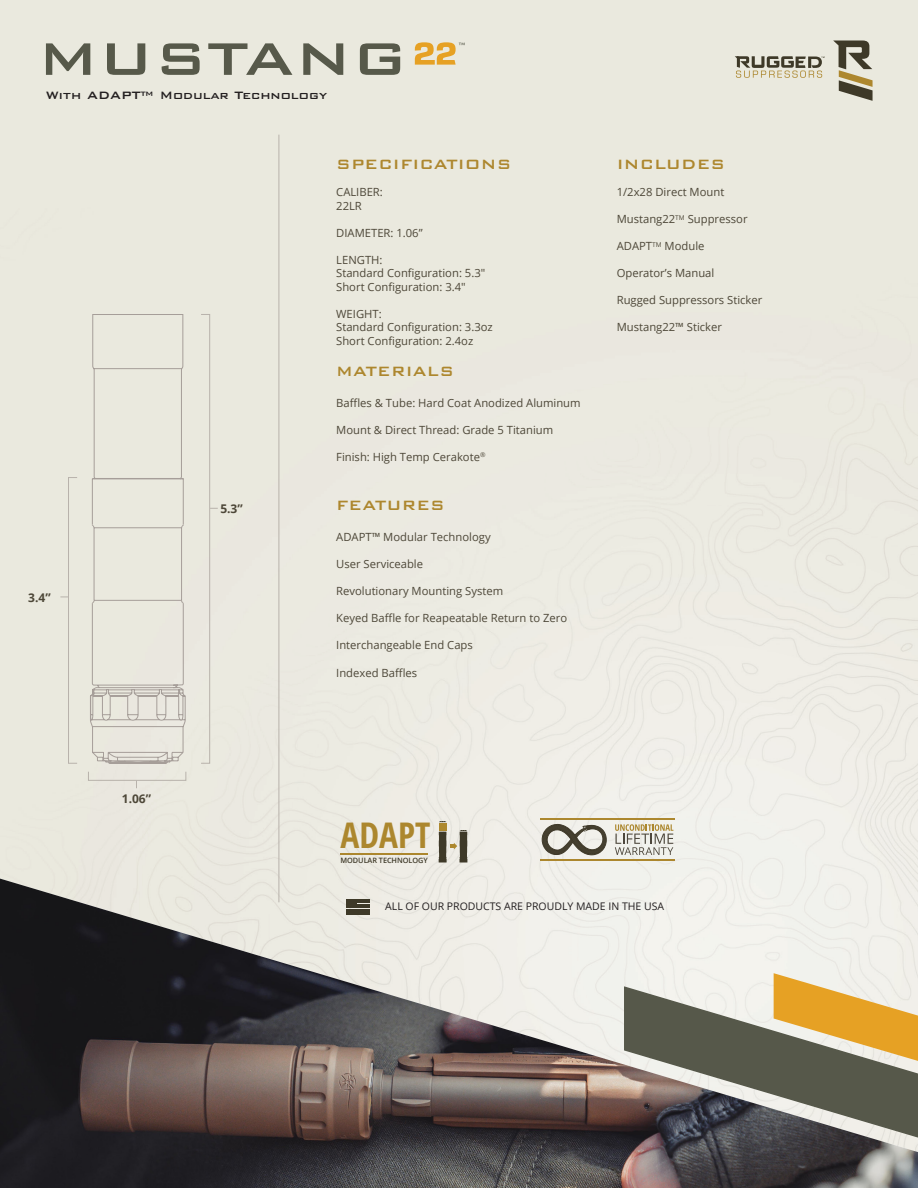
<style>
.page{position:relative;width:918px;height:1188px;background:#fff}
.page>*{position:absolute;margin:0;border:0;box-sizing:border-box;transform-origin:0 0}
.t1{font:700 condensed 35.4px "Open Sans";color:#ac872e}
.t2{font:500 18px "Bank Gothic BT";letter-spacing:.01em;color:#ad872e}
.t3{font:500 14.25px "Bank Gothic BT";color:#231f20}
.t4{font:700 12px "Open Sans";color:#4d4738}
.t5{font:11.25px/13.5px "Open Sans";color:#4d4738}
.t6{font:10.5px "Open Sans";color:#231f20}
.t7{font:600 7.35px "Open Sans";letter-spacing:-.01em;color:#3e3928}
</style>
<div class="page">
<img style="left:0;top:0;width:918px;height:879px">
<img style="left:0;top:879px;width:918px;height:309px">
<svg style="left:833px;top:41px;width:40px;height:60px;background:#a09a86"></svg>
<svg style="left:735px;top:56px;width:90px;height:22px;background:#b3ae9b"></svg>
<svg style="left:623px;top:985px;width:295px;height:158px;background:#77766f"></svg>
<svg style="left:774px;top:973px;width:144px;height:88px;background:#d7b470"></svg>
<div style="left:88px;top:772px;width:98px;height:9px;border:1px solid #b8b2ab"></div>
<div style="left:68px;top:477px;width:9px;height:286px;border:1px solid #b8b2ab"></div>
<div style="left:201px;top:314px;width:9px;height:449px;border:1px solid #b8b2ab"></div>
<div style="left:439px;top:823px;width:7px;height:8px;background:#ad882e"></div>
<svg style="left:439px;top:830px;width:28px;height:33px"></svg>
<hr style="left:340px;top:853px;width:88px;height:1px;background:#ac872e">
<svg style="left:542px;top:824px;width:65px;height:31px;background:#a3a096"></svg>
<hr style="left:540px;top:818px;width:135px;height:2px;background:#ac872e">
<hr style="left:540px;top:859px;width:135px;height:2px;background:#ac872e">
<svg style="left:615px;top:824px;width:58px;height:31px;background:#cac5b5"></svg>
<svg style="left:346px;top:899px;width:24px;height:16px"></svg>
<hr style="left:279px;top:135px;width:1px;height:767px;background:#b8b2ab">
<svg style="left:46px;top:43px;width:44px;height:32px"></svg>
<svg style="left:107px;top:43px;width:38px;height:32px"></svg>
<svg style="left:162px;top:43px;width:38px;height:32px"></svg>
<svg style="left:208px;top:43px;width:84px;height:32px;background:#b3b3a6"></svg>
<svg style="left:303px;top:43px;width:40px;height:32px"></svg>
<svg style="left:360px;top:43px;width:40px;height:32px"></svg>
<svg style="left:415px;top:42px;width:50px;height:23px"></svg>
<svg style="left:90px;top:314px;width:96px;height:450px;background:#e5e3d9"></svg>
<p class="t3" style="left:46px;top:87px;width:283px">With ADAPT™ Modular Technology</p>
<p class="t4" style="left:28px;top:589px;width:24px">3.4”</p>
<p class="t4" style="left:220px;top:500px;width:24px">5.3”</p>
<h2 class="t2" style="left:336px;top:155px;width:176px">SPECIFICATIONS</h2>
<p class="t5" style="left:336px;top:185px;width:48px">CALIBER:<br>22LR</p>
<p class="t5" style="left:336px;top:226px;width:88px">DIAMETER: 1.06”</p>
<p class="t5" style="left:336px;top:253px;width:150px">LENGTH:<br>Standard Configuration: 5.3″<br>Short Configuration: 3.4″</p>
<p class="t5" style="left:336px;top:307px;width:158px">WEIGHT:<br>Standard Configuration: 3.3oz<br>Short Configuration: 2.4oz</p>
<h2 class="t2" style="left:336px;top:362px;width:119px">MATERIALS</h2>
<p class="t5" style="left:336px;top:396px;width:246px">Baffles &amp; Tube: Hard Coat Anodized Aluminum</p>
<p class="t5" style="left:336px;top:423px;width:219px">Mount &amp; Direct Thread: Grade 5 Titanium</p>
<p class="t5" style="left:336px;top:450px;width:151px">Finish: High Temp Cerakote<sup>®</sup></p>
<h2 class="t2" style="left:336px;top:496px;width:110px">FEATURES</h2>
<p class="t5" style="left:336px;top:530px;width:156px">ADAPT™ Modular Technology</p>
<p class="t5" style="left:336px;top:557px;width:88px">User Serviceable</p>
<p class="t5" style="left:336px;top:584px;width:168px">Revolutionary Mounting System</p>
<p class="t5" style="left:336px;top:611px;width:232px">Keyed Baffle for Reapeatable Return to Zero</p>
<p class="t5" style="left:336px;top:638px;width:138px">Interchangeable End Caps</p>
<p class="t5" style="left:336px;top:666px;width:82px">Indexed Baffles</p>
<h2 class="t2" style="left:617px;top:155px;width:110px">INCLUDES</h2>
<p class="t5" style="left:617px;top:185px;width:109px">1/2x28 Direct Mount</p>
<p class="t5" style="left:617px;top:212px;width:132px">Mustang22<sup>TM</sup> Suppressor</p>
<p class="t5" style="left:617px;top:239px;width:89px">ADAPT<sup>TM</sup> Module</p>
<p class="t5" style="left:617px;top:266px;width:99px">Operator’s Manual</p>
<p class="t5" style="left:617px;top:293px;width:147px">Rugged Suppressors Sticker</p>
<p class="t5" style="left:617px;top:320px;width:107px">Mustang22™ Sticker</p>
<p class="t4" style="left:122px;top:790px;width:31px">1.06”</p>
<h1 class="t1" style="left:341px;top:811px;width:91px">ADAPT</h1>
<p class="t7" style="left:341px;top:855px;width:89px">MODULAR TECHNOLOGY</p>
<p class="t6" style="left:385px;top:899px;width:281px">ALL OF OUR PRODUCTS ARE PROUDLY MADE IN THE USA</p>
</div>
